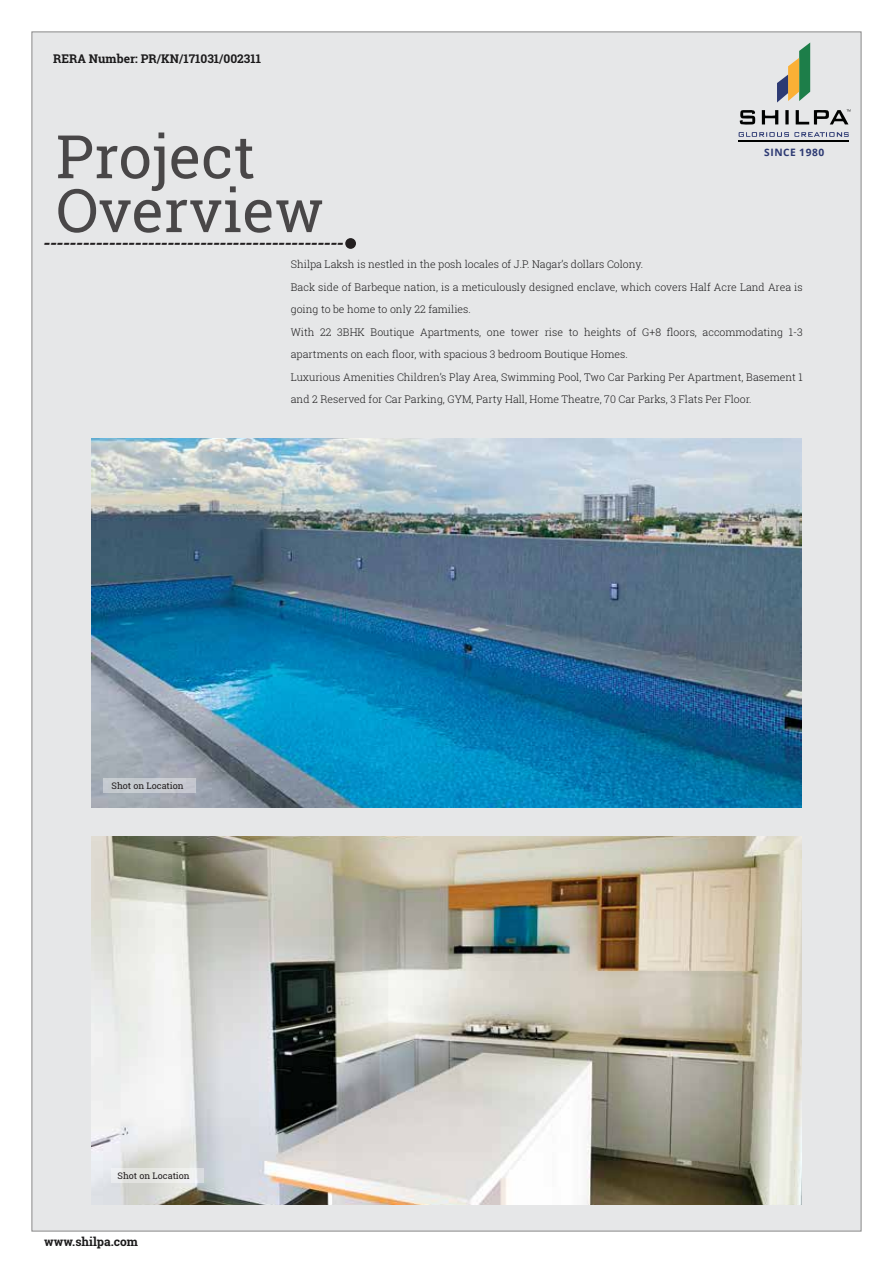
<style>
.page{position:relative;width:893px;height:1263px;background:#fff}
.page>*{position:absolute;margin:0;border:0;box-sizing:border-box;transform-origin:0 0}
.t1{font:60px "Roboto Slab";color:#494748}
.t2{font:italic 500 20.85px "Roboto";color:#231f20}
.t3{font:700 12px "Roboto Slab";color:#1b1a1b}
.t4{font:300 10.5px/22.5px "Roboto Slab";color:#1b1a1b}
.t5{font:700 10.2px "Open Sans";letter-spacing:.06em;color:#2d3a73}
.t6{font:9px "Roboto Slab";color:#231f20}
</style>
<div class="page">
<div style="left:32px;top:32px;width:829px;height:1199px;background:#e6e7e8;border:1px solid #898989"></div>
<svg style="left:777px;top:43px;width:33px;height:60px"></svg>
<svg style="left:740px;top:109px;width:110px;height:16px"></svg>
<svg style="left:738px;top:132px;width:111px;height:9px"></svg>
<div style="left:345px;top:238px;width:11px;height:11px;background:#231f20;border-radius:50%"></div>
<img style="left:91px;top:439px;width:711px;height:368px">
<img style="left:91px;top:836px;width:711px;height:369px">
<div style="left:103px;top:778px;width:93px;height:15px;background:#c6cad0"></div>
<svg style="left:111px;top:1168px;width:92px;height:15px"></svg>
<p class="t3" style="left:53px;top:51px;width:209px">RERA Number: PR/KN/171031/002311</p>
<h1 class="t1" style="left:56px;top:115px;width:201px">Project</h1>
<h1 class="t1" style="left:56px;top:169px;width:270px">Overview</h1>
<h2 class="t2" style="left:44px;top:228px;width:301px">----------------------------------------------</h2>
<p class="t5" style="left:764px;top:145px;width:62px">SINCE 1980</p>
<p class="t4" style="left:291px;top:253px;width:513px">Shilpa Laksh is nestled in the posh locales of J.P. Nagar’s dollars Colony.<br>Back side of Barbeque nation, is a meticulously designed enclave, which covers Half Acre Land Area is going to be home to only 22 families.<br>With 22 3BHK Boutique Apartments, one tower rise to heights of G+8 floors, accommodating 1-3 apartments on each floor, with spacious 3 bedroom Boutique Homes.<br>Luxurious Amenities Children’s Play Area, Swimming Pool, Two Car Parking Per Apartment, Basement 1 and 2 Reserved for Car Parking, GYM, Party Hall, Home Theatre, 70 Car Parks, 3 Flats Per Floor.</p>
<p class="t6" style="left:112px;top:780px;width:74px">Shot on Location</p>
<p class="t6" style="left:118px;top:1170px;width:74px">Shot on Location</p>
<p class="t3" style="left:44px;top:1233px;width:95px">www.shilpa.com</p>
</div>
